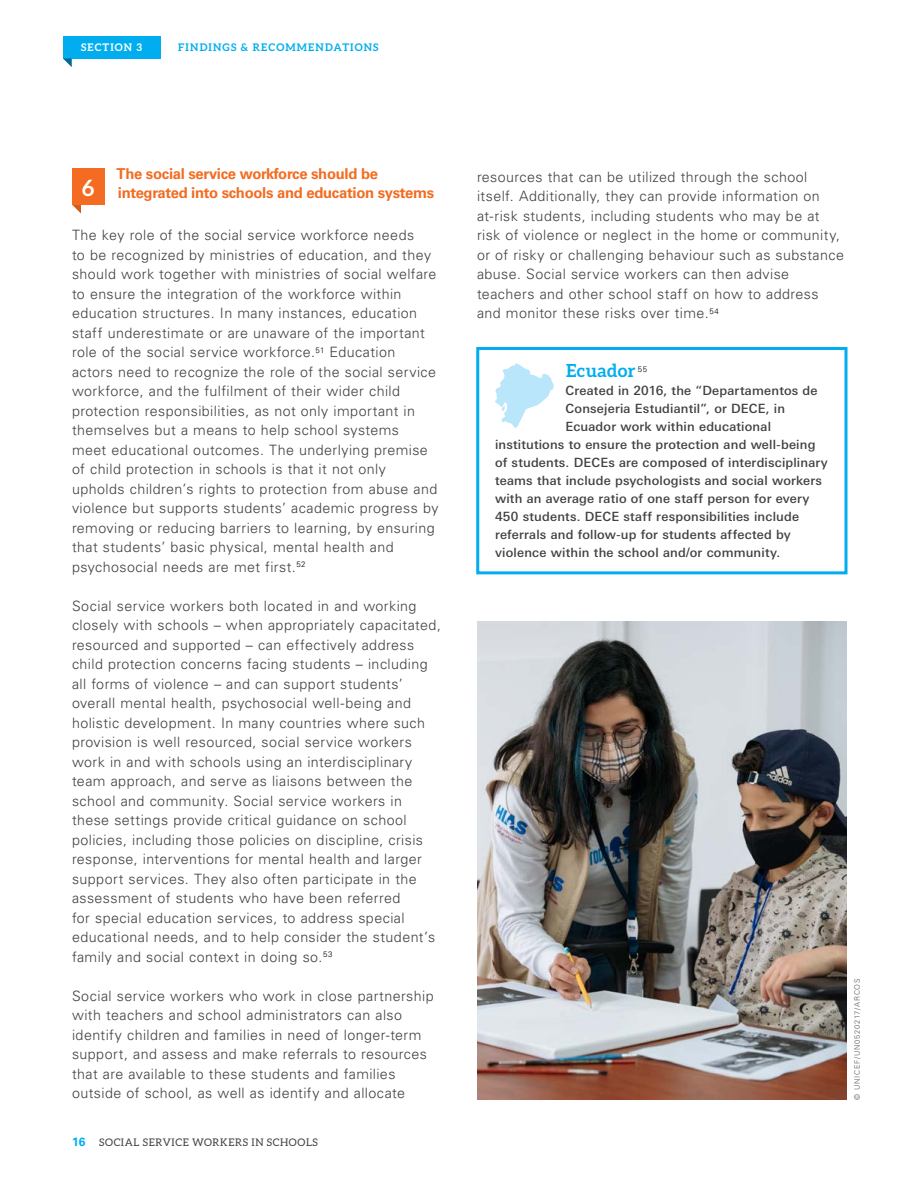
<style>
.page{position:relative;width:918px;height:1188px;background:#fff}
.page>*{position:absolute;margin:0;border:0;box-sizing:border-box;transform-origin:0 0}
.Sidebar_Text_No_Bo{font:700 22.5px "Aleo";color:#fff}
.Sidebar_Text_w_box{font:700 18px "Aleo";letter-spacing:.02em;color:#00aeef}
.Subhead_2{font:700 15px/19.5px "Univers LT Pro 65";letter-spacing:-.02em;color:#f36c21}
.Text{font:300 14.25px/19.5px "Univers LT Pro 45";letter-spacing:.03em;color:#414042}
.Sidebar_Text_w_box-2{font:500 12.75px "Linotype Univers Basic";letter-spacing:.015em;color:#414042}
.t1{font:10.5px "Aleo";letter-spacing:.06em;color:#414042}
.t2{font:700 10.5px "Aleo";letter-spacing:.11em;color:#00aeef}
.t3{font:700 10.5px "Aleo";letter-spacing:.11em;color:#fff}
.Sidebar_Text_w_box-3{font:300 7.8px "Univers LT Pro 45";color:#000}
.Photo_Credit{font:300 7.5px "Univers LT Pro 45";letter-spacing:.1em;color:#58595b}
.s1{font-family:"Univers LT Pro 65";font-weight:700;font-size:12px;color:#00aeef}
</style>
<div class="page">
<div style="left:63px;top:36px;width:97px;height:22px;background:#00aeef"></div>
<svg style="left:63px;top:58px;width:9px;height:9px"></svg>
<svg style="left:72px;top:205px;width:9px;height:9px"></svg>
<div style="left:72px;top:168px;width:32px;height:37px;background:#f36c21"></div>
<div style="left:476px;top:347px;width:372px;height:227px;border:3px solid #00aeef"></div>
<svg style="left:495px;top:363px;width:59px;height:65px"></svg>
<img style="left:477px;top:621px;width:369px;height:478px">
<p class="t3" style="left:81px;top:42px;width:63px">SECTION 3</p>
<p class="t2" style="left:178px;top:42px;width:202px">FINDINGS &amp; RECOMMENDATIONS</p>
<p class="Sidebar_Text_No_Bo" style="left:82px;top:175px;width:14px">6</p>
<p class="Subhead_2" style="left:117px;top:164px;width:319px">The social service workforce should be integrated into schools and education systems</p>
<p class="Text" style="left:72px;top:225px;width:368px">The key role of the social service workforce needs<br>to be recognized by ministries of education, and they should work together with ministries of social welfare to ensure the integration of the workforce within education structures. In many instances, education staff underestimate or are unaware of the important role of the social service workforce.<sup>51</sup> Education actors need to recognize the role of the social service workforce, and the fulfilment of their wider child protection responsibilities, as not only important in themselves but a means to help school systems<br>meet educational outcomes. The underlying premise of child protection in schools is that it not only upholds children’s rights to protection from abuse and violence but supports students’ academic progress by removing or reducing barriers to learning, by ensuring that students’ basic physical, mental health and psychosocial needs are met first.<sup>52</sup></p>
<p class="Text" style="left:72px;top:596px;width:371px">Social service workers both located in and working closely with schools – when appropriately capacitated, resourced and supported – can effectively address child protection concerns facing students – including all forms of violence – and can support students’ overall mental health, psychosocial well-being and holistic development. In many countries where such provision is well resourced, social service workers work in and with schools using an interdisciplinary team approach, and serve as liaisons between the school and community. Social service workers in these settings provide critical guidance on school policies, including those policies on discipline, crisis response, interventions for mental health and larger support services. They also often participate in the assessment of students who have been referred<br>for special education services, to address special educational needs, and to help consider the student’s family and social context in doing so.<sup>53</sup></p>
<p class="Text" style="left:72px;top:986px;width:363px">Social service workers who work in close partnership with teachers and school administrators can also identify children and families in need of longer-term support, and assess and make referrals to resources that are available to these students and families outside of school, as well as identify and allocate</p>
<p class="t1" style="left:72px;top:1136px;width:247px"><span class="s1">16</span> SOCIAL SERVICE WORKERS IN SCHOOLS</p>
<p class="Text" style="left:477px;top:167px;width:369px">resources that can be utilized through the school itself. Additionally, they can provide information on at-risk students, including students who may be at risk of violence or neglect in the home or community, or of risky or challenging behaviour such as substance abuse. Social service workers can then advise teachers and other school staff on how to address and monitor these risks over time.<sup>54</sup></p>
<p class="Sidebar_Text_w_box" style="left:566px;top:360px;width:71px">Ecuador</p>
<p class="Sidebar_Text_w_box-3" style="left:638px;top:365px;width:11px">55</p>
<p class="Sidebar_Text_w_box-2" style="left:566px;top:383px;width:254px">Created in 2016, the “Departamentos de</p>
<p class="Sidebar_Text_w_box-2" style="left:566px;top:401px;width:221px">Consejeria Estudiantil”, or DECE, in</p>
<p class="Sidebar_Text_w_box-2" style="left:566px;top:419px;width:207px">Ecuador work within educational</p>
<p class="Sidebar_Text_w_box-2" style="left:495px;top:437px;width:322px">institutions to ensure the protection and well-being</p>
<p class="Sidebar_Text_w_box-2" style="left:495px;top:455px;width:334px">of students. DECEs are composed of interdisciplinary</p>
<p class="Sidebar_Text_w_box-2" style="left:495px;top:473px;width:329px">teams that include psychologists and social workers</p>
<p class="Sidebar_Text_w_box-2" style="left:495px;top:491px;width:316px">with an average ratio of one staff person for every</p>
<p class="Sidebar_Text_w_box-2" style="left:495px;top:509px;width:306px">450 students. DECE staff responsibilities include</p>
<p class="Sidebar_Text_w_box-2" style="left:495px;top:527px;width:297px">referrals and follow-up for students affected by</p>
<p class="Sidebar_Text_w_box-2" style="left:495px;top:545px;width:287px">violence within the school and/or community.</p>
<p class="Photo_Credit" style="left:853px;top:1100px;width:122px;rotate:-90deg">© UNICEF/UN0520217/ARCOS</p>
</div>
